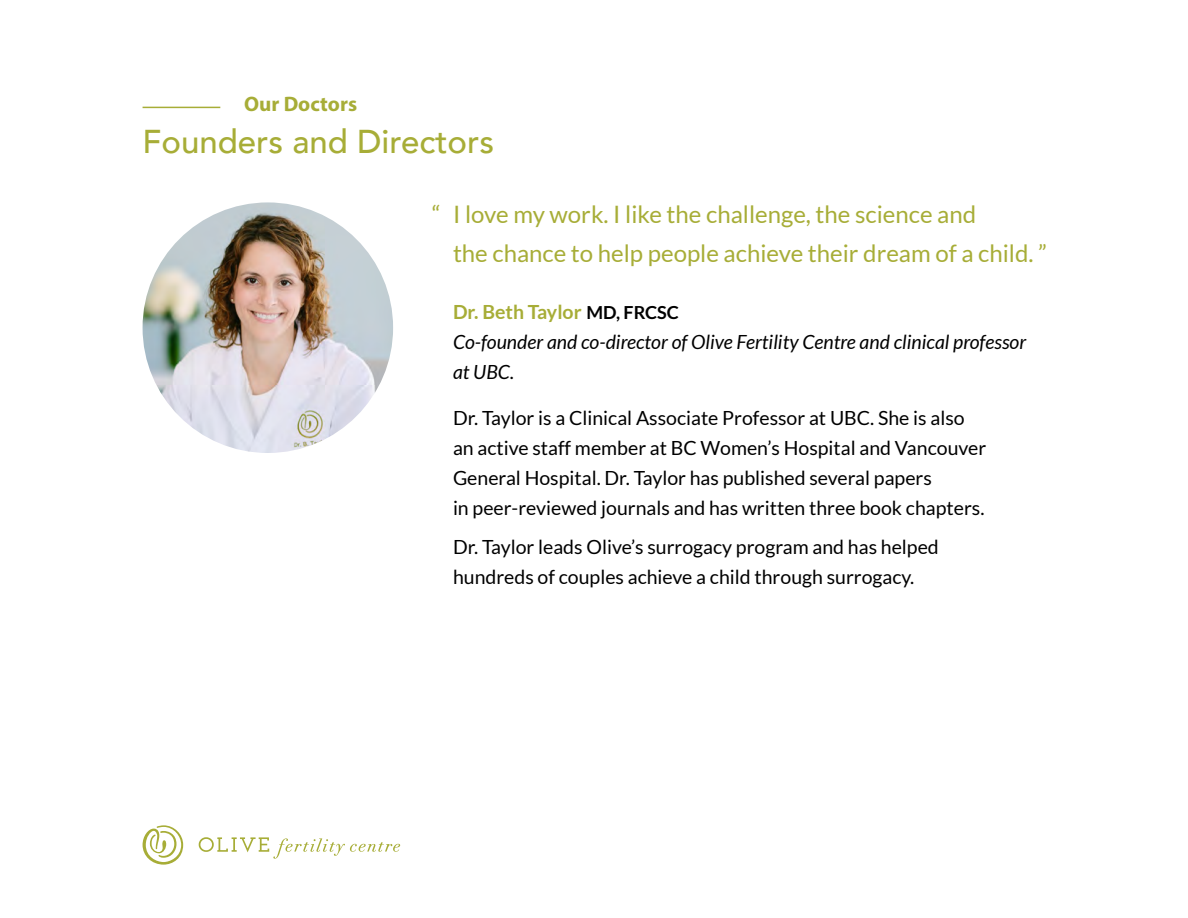
<style>
.page{position:relative;width:1188px;height:918px;background:#fff}
.page>*{position:absolute;margin:0;border:0;box-sizing:border-box;transform-origin:0 0}
.t1{font:500 33px "Avenir";color:#a7ad37}
.t2{font:24px/39px "Lato";color:#a7ad37}
.t3{font:700 21px "Myriad Pro";color:#a7ad37}
.t4{font:19.5px/30px "Lato";color:#000}
.t5{font:italic 19.5px/30px "Lato";color:#000}
.s1{font-weight:700;font-style:normal;color:#a7ad37}
.s2{font-weight:700;font-style:normal;font-size:18px}
</style>
<div class="page">
<svg style="left:143px;top:825px;width:40px;height:40px"></svg>
<svg style="left:199px;top:837px;width:201px;height:22px"></svg>
<hr style="left:143px;top:107px;width:77px;height:1px;background:#a7ad37">
<img style="left:143px;top:202px;width:250px;height:251px;border-radius:125px">
<p class="t3" style="left:244px;top:90px;width:115px">Our Doctors</p>
<h1 class="t1" style="left:143px;top:113px;width:353px">Founders and Directors</h1>
<p class="t2" style="left:453px;top:195px;width:595px;text-indent:-21px">“ I love my work. I like the challenge, the science and<br>the chance to help people achieve their dream of a child. ”</p>
<p class="t5" style="left:453px;top:297px;width:575px"><span class="s1">Dr. Beth Taylor</span> <span class="s2">MD, FRCSC<br></span>Co-founder and co-director of Olive Fertility Centre and clinical professor at UBC.</p>
<p class="t4" style="left:453px;top:403px;width:535px">Dr. Taylor is a Clinical Associate Professor at UBC. She is also an active staff member at BC Women’s Hospital and Vancouver General Hospital. Dr. Taylor has published several papers<br>in peer-reviewed journals and has written three book chapters.</p>
<p class="t4" style="left:453px;top:532px;width:487px">Dr. Taylor leads Olive’s surrogacy program and has helped hundreds of couples achieve a child through surrogacy.</p>
</div>
